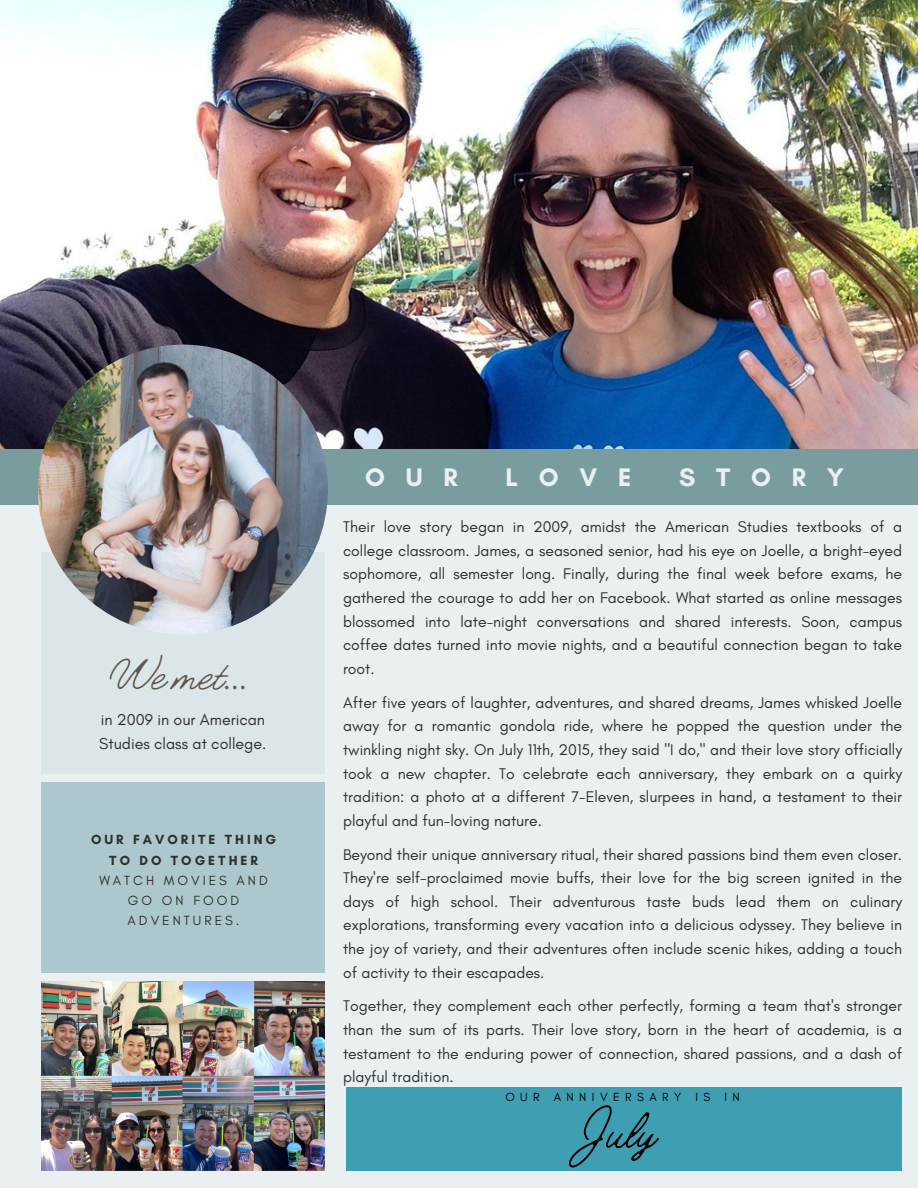
<style>
.page{position:relative;width:918px;height:1188px;background:#eaeff1}
.page>*{position:absolute;margin:0;border:0;box-sizing:border-box;transform-origin:0 0}
.t1{font:300 61.8px "Jimmy Script";color:#000}
.t2{font:300 49.8px "Jimmy Script";color:#5f564c}
.t3{font:700 25.8px "Glacial Indifference";letter-spacing:.8em;color:#eaeff1}
.t4{font:16.05px/23.7px "Glacial Indifference";color:#2f2f2f}
.t5{font:15.75px/23.7px "Glacial Indifference";color:#2f2f2f;text-align:justify}
.t6{font:13.5px/20.2px "Glacial Indifference";letter-spacing:.225em;color:#2f2f2f;text-align:center}
.t7{font:12px "Glacial Indifference";letter-spacing:.455em;color:#000}
.s1{font-weight:700}
</style>
<div class="page">
<div style="left:0;top:448px;width:918px;height:57px;background:#799d9f"></div>
<div style="left:41px;top:553px;width:284px;height:221px;background:#dbe6e8"></div>
<img style="left:0;top:0;width:918px;height:449px">
<img style="left:38px;top:345px;width:290px;height:290px;border-radius:50%">
<div style="left:41px;top:782px;width:284px;height:191px;background:#acc7cd"></div>
<div style="left:347px;top:1087px;width:555px;height:84px;background:#3f9fb2"></div>
<img style="left:41px;top:981px;width:284px;height:189px">
<p class="t2" style="left:111px;top:643px;width:139px">We met...</p>
<h5 class="t4" style="left:99px;top:708px;width:169px">in 2009 in our American<br>Studies class at college.</h5>
<p class="t6" style="left:91px;top:830px;width:187px"><span class="s1">OUR FAVORITE THING<br>TO DO TOGETHER<br></span>WATCH MOVIES AND<br>GO ON FOOD<br>ADVENTURES.</p>
<h4 class="t3" style="left:365px;top:461px;width:94px">OUR</h4>
<h4 class="t3" style="left:506px;top:461px;width:127px">LOVE</h4>
<h4 class="t3" style="left:679px;top:461px;width:166px">STORY</h4>
<h4 class="t5" style="left:343px;top:515px;width:561px">Their love story began in 2009, amidst the American Studies textbooks of a college classroom. James, a seasoned senior, had his eye on Joelle, a bright-eyed sophomore, all semester long. Finally, during the final week before exams, he gathered the courage to add her on Facebook. What started as online messages blossomed into late-night conversations and shared interests. Soon, campus coffee dates turned into movie nights, and a beautiful connection began to take root.</h4>
<h4 class="t5" style="left:343px;top:690px;width:561px">After five years of laughter, adventures, and shared dreams, James whisked Joelle away for a romantic gondola ride, where he popped the question under the twinkling night sky. On July 11th, 2015, they said "I do," and their love story officially took a new chapter. To celebrate each anniversary, they embark on a quirky tradition: a photo at a different 7-Eleven, slurpees in hand, a testament to their playful and fun-loving nature.</h4>
<h4 class="t5" style="left:343px;top:842px;width:561px">Beyond their unique anniversary ritual, their shared passions bind them even closer.<br>They're self-proclaimed movie buffs, their love for the big screen ignited in the days of high school. Their adventurous taste buds lead them on culinary explorations, transforming every vacation into a delicious odyssey. They believe in the joy of variety, and their adventures often include scenic hikes, adding a touch of activity to their escapades.</h4>
<h2 class="t5" style="left:343px;top:994px;width:561px">Together, they complement each other perfectly, forming a team that's stronger than the sum of its parts. Their love story, born in the heart of academia, is a testament to the enduring power of connection, shared passions, and a dash of playful tradition.</h2>
<p class="t7" style="left:505px;top:1090px;width:236px">OUR ANNIVERSARY IS IN</p>
<h3 class="t1" style="left:583px;top:1091px;width:75px">July</h3>
</div>
